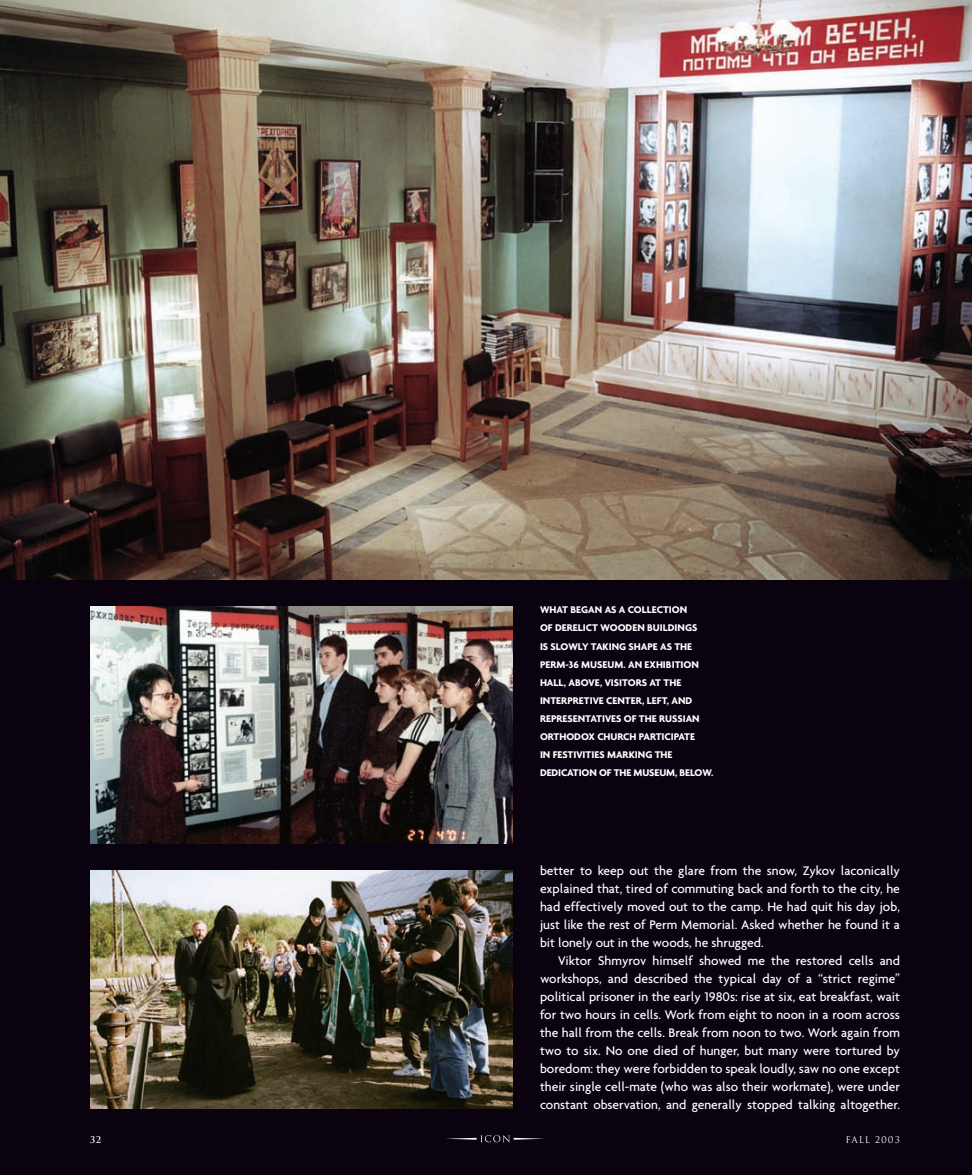
<style>
.page{position:relative;width:972px;height:1175px;background:#fff}
.page>*{position:absolute;margin:0;border:0;box-sizing:border-box;transform-origin:0 0}
.Agenda_Body_Text{font:500 13.5px/18px "Agenda";color:#fff;text-align:justify}
.t1{font:700 10.5px/18px "Agenda";color:#fff}
.t2{font:9px "Trajan";letter-spacing:.1em;color:#fff}
.t3{font:700 9px "Trajan";color:#fff}
</style>
<div class="page">
<div style="left:0;top:0;width:972px;height:1174px;background:#0a020f"></div>
<svg style="left:446px;top:1135px;width:98px;height:7px"></svg>
<img style="left:90px;top:870px;width:423px;height:238px">
<img style="left:0;top:0;width:972px;height:579px">
<img style="left:90px;top:606px;width:423px;height:237px">
<p class="t1" style="left:540px;top:601px;width:175px">WHAT BEGAN AS A COLLECTION<br>OF DERELICT WOODEN BUILDINGS<br>IS SLOWLY TAKING SHAPE AS THE<br>PERM-36 MUSEUM. AN EXHIBITION<br>HALL, ABOVE, VISITORS AT THE<br>INTERPRETIVE CENTER, LEFT, AND<br>REPRESENTATIVES OF THE RUSSIAN<br>ORTHODOX CHURCH PARTICIPATE<br>IN FESTIVITIES MARKING THE<br>DEDICATION OF THE MUSEUM, BELOW.</p>
<p class="Agenda_Body_Text" style="left:540px;top:861px;width:362px">better to keep out the glare from the snow, Zykov laconically explained that, tired of commuting back and forth to the city, he had effectively moved out to the camp. He had quit his day job, just like the rest of Perm Memorial. Asked whether he found it a bit lonely out in the woods, he shrugged.</p>
<p class="Agenda_Body_Text" style="left:540px;top:951px;width:362px;text-indent:18px">Viktor Shmyrov himself showed me the restored cells and workshops, and described the typical day of a “strict regime” political prisoner in the early 1980s: rise at six, eat breakfast, wait for two hours in cells. Work from eight to noon in a room across the hall from the cells. Break from noon to two. Work again from two to six. No one died of hunger, but many were tortured by boredom: they were forbidden to speak loudly, saw no one except their single cell-mate (who was also their workmate), were under constant observation, and generally stopped talking altogether.</p>
<p class="t3" style="left:90px;top:1134px;width:13px">32</p>
<p class="t2" style="left:846px;top:1134px;width:56px">fall 2003</p>
</div>
